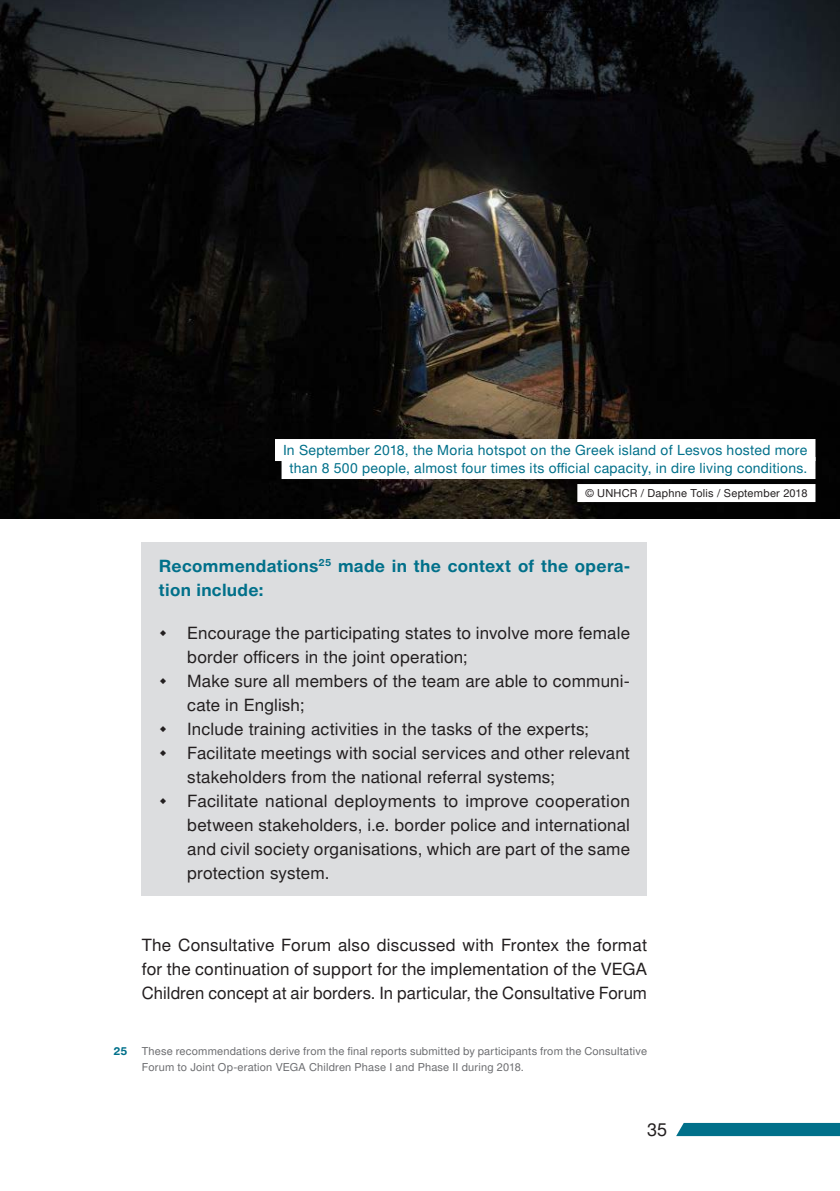
<style>
.page{position:relative;width:840px;height:1191px;background:#fff}
.page>*{position:absolute;margin:0;border:0;box-sizing:border-box;transform-origin:0 0}
.t1{font:18px "Switzer EFN";color:#231f20}
.t2{font:17px/24px "Switzer EFN";letter-spacing:.01em;color:#231f20}
.t3{font:700 17px/24px "Switzer EFN";letter-spacing:.015em;color:#01708a}
.t4{font:14px/18px "Switzer EFN";letter-spacing:.015em;color:#01708a;text-align:center}
.t5{font:11px/16px "Switzer EFN";letter-spacing:.015em;color:#6c6d70}
.t6{font:11px "Switzer EFN";letter-spacing:.02em;color:#231f20}
.t7{font:700 11px "Switzer EFN";color:#01708a}
.s1{font-family:"Fedra Sans Pro"}
</style>
<div class="page">
<div style="left:676px;top:1123px;width:163px;height:13px;background:#01708a"></div>
<div style="left:142px;top:542px;width:504px;height:353px;background:#dcdddf"></div>
<img style="left:0;top:0;width:839px;height:518px">
<div style="left:275px;top:439px;width:540px;height:22px;background:#fff"></div>
<div style="left:281px;top:457px;width:534px;height:22px;background:#fff"></div>
<div style="left:577px;top:484px;width:238px;height:18px;background:#fff"></div>
<p class="t4" style="left:283px;top:441px;width:525px">In September 2018, the Moria hotspot on the Greek island of Lesvos hosted more than 8 500 people, almost four times its official capacity, in dire living conditions.</p>
<p class="t6" style="left:585px;top:487px;width:223px">© UNHCR / Daphne Tolis / September 2018</p>
<p class="t3" style="left:159px;top:554px;width:472px">Recommendations<sup>25</sup> made in the context of the opera&shy;tion include:</p>
<p class="t2" style="left:187px;top:620px;width:444px;text-indent:-28px"><span class="s1">◆</span> Encourage the participating states to involve more female border officers in the joint operation;</p>
<p class="t2" style="left:187px;top:668px;width:444px;text-indent:-28px"><span class="s1">◆</span> Make sure all members of the team are able to communi&shy;cate in English;</p>
<p class="t2" style="left:159px;top:716px;width:431px"><span class="s1">◆</span> Include training activities in the tasks of the experts;</p>
<p class="t2" style="left:187px;top:740px;width:444px;text-indent:-28px"><span class="s1">◆</span> Facilitate meetings with social services and other relevant stakeholders from the national referral systems;</p>
<p class="t2" style="left:187px;top:788px;width:444px;text-align:justify;text-indent:-28px"><span class="s1">◆</span> Facilitate national deployments to improve cooperation between stakeholders, i.e. border police and international and civil society organisations, which are part of the same protection system.</p>
<p class="t2" style="left:142px;top:932px;width:506px;text-align:justify">The Consultative Forum also discussed with Frontex the format for the continuation of support for the implementation of the VEGA Children concept at air borders. In particular, the Consultative Forum</p>
<p class="t7" style="left:113px;top:1044px;width:15px">25</p>
<p class="t5" style="left:142px;top:1042px;width:506px">These recommendations derive from the final reports submitted by participants from the Consultative<br>Forum to Joint Op-eration VEGA Children Phase I and Phase II during 2018.</p>
<p class="t1" style="left:646px;top:1119px;width:22px">35</p>
</div>
